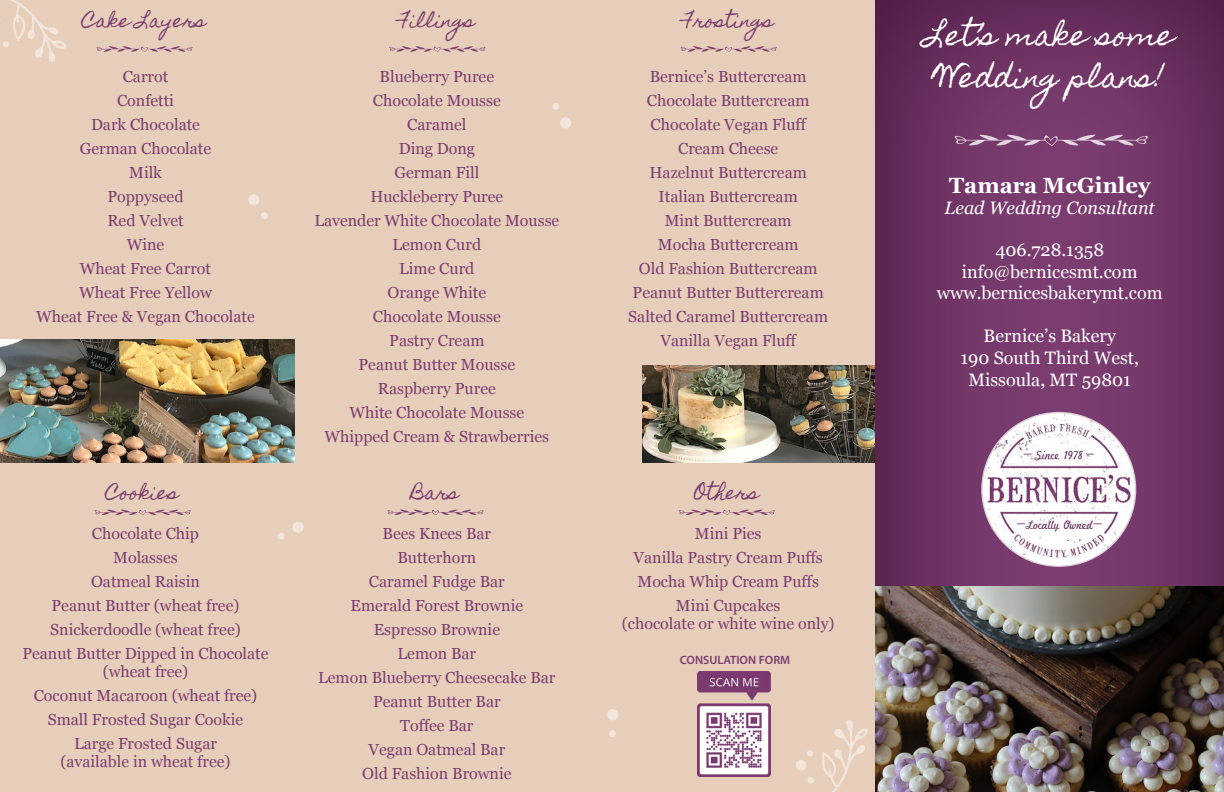
<style>
.page{position:relative;width:1224px;height:792px;background:#fff}
.page>*{position:absolute;margin:0;border:0;box-sizing:border-box;transform-origin:0 0}
.t1{font:28px/42px "Homemade Apple";color:#fff;text-align:center}
.t2{font:700 22px "Georgia";color:#fff}
.t3{font:18px/21.6px "Georgia";color:#fff;text-align:center}
.t4{font:18px "Homemade Apple";color:#7b3d70}
.t5{font:italic 18px "Georgia";color:#fff}
.t6{font:16px/18px "Georgia";color:#7b3d70;text-align:center}
.t7{font:600 12px "Myriad Pro";color:#7b3d70}
</style>
<div class="page">
<div style="left:0;top:0;width:888px;height:792px;background:#e7ceba"></div>
<svg style="left:389px;top:46px;width:97px;height:6px"></svg>
<svg style="left:680px;top:46px;width:97px;height:6px"></svg>
<svg style="left:94px;top:509px;width:97px;height:6px"></svg>
<svg style="left:387px;top:509px;width:97px;height:6px"></svg>
<svg style="left:679px;top:509px;width:96px;height:6px"></svg>
<img style="left:697px;top:671px;width:73px;height:105px">
<img style="left:0;top:340px;width:295px;height:122px">
<img style="left:643px;top:366px;width:225px;height:96px">
<div style="left:868px;top:0;width:356px;height:792px;background:#7b3d70;opacity:.85"></div>
<img style="left:876px;top:586px;width:348px;height:206px">
<svg style="left:954px;top:133px;width:194px;height:13px;background:#926189"></svg>
<img style="left:982px;top:412px;width:154px;height:154px;border-radius:77px">
<svg style="left:552px;top:103px;width:19px;height:26px"></svg>
<svg style="left:278px;top:522px;width:26px;height:18px"></svg>
<svg style="left:607px;top:709px;width:11px;height:28px"></svg>
<svg style="left:248px;top:194px;width:20px;height:25px"></svg>
<svg style="left:0;top:0;width:193px;height:62px"></svg>
<svg style="left:796px;top:696px;width:112px;height:96px"></svg>
<p class="t4" style="left:82px;top:11px;width:125px">Cake Layers</p>
<p class="t6" style="left:123px;top:67px;width:47px">Carrot</p>
<p class="t6" style="left:117px;top:91px;width:59px">Confetti</p>
<p class="t6" style="left:91px;top:115px;width:111px">Dark Chocolate</p>
<p class="t6" style="left:80px;top:139px;width:133px">German Chocolate</p>
<p class="t6" style="left:129px;top:163px;width:34px">Milk</p>
<p class="t6" style="left:107px;top:187px;width:78px">Poppyseed</p>
<p class="t6" style="left:107px;top:211px;width:78px">Red Velvet</p>
<p class="t6" style="left:127px;top:235px;width:39px">Wine</p>
<p class="t6" style="left:80px;top:259px;width:133px">Wheat Free Carrot</p>
<p class="t6" style="left:79px;top:283px;width:134px">Wheat Free Yellow</p>
<p class="t6" style="left:36px;top:307px;width:220px">Wheat Free &amp; Vegan Chocolate</p>
<p class="t4" style="left:399px;top:11px;width:78px">Fillings</p>
<p class="t4" style="left:683px;top:11px;width:92px">Frostings</p>
<p class="t6" style="left:380px;top:67px;width:116px">Blueberry Puree</p>
<p class="t6" style="left:373px;top:91px;width:130px">Chocolate Mousse</p>
<p class="t6" style="left:407px;top:115px;width:61px">Caramel</p>
<p class="t6" style="left:399px;top:139px;width:78px">Ding Dong</p>
<p class="t6" style="left:394px;top:163px;width:86px">German Fill</p>
<p class="t6" style="left:370px;top:187px;width:134px">Huckleberry Puree</p>
<p class="t6" style="left:314px;top:211px;width:246px">Lavender White Chocolate Mousse</p>
<p class="t6" style="left:393px;top:235px;width:90px">Lemon Curd</p>
<p class="t6" style="left:399px;top:259px;width:77px">Lime Curd</p>
<p class="t6" style="left:373px;top:280px;width:130px;line-height:24px">Orange White<br>Chocolate Mousse</p>
<p class="t6" style="left:389px;top:331px;width:97px">Pastry Cream</p>
<p class="t6" style="left:359px;top:355px;width:158px">Peanut Butter Mousse</p>
<p class="t6" style="left:378px;top:379px;width:119px">Raspberry Puree</p>
<p class="t6" style="left:349px;top:403px;width:176px">White Chocolate Mousse</p>
<p class="t6" style="left:325px;top:427px;width:226px">Whipped Cream &amp; Strawberries</p>
<p class="t6" style="left:650px;top:67px;width:158px">Bernice’s Buttercream</p>
<p class="t6" style="left:647px;top:91px;width:164px">Chocolate Buttercream</p>
<p class="t6" style="left:650px;top:115px;width:158px">Chocolate Vegan Fluff</p>
<p class="t6" style="left:678px;top:139px;width:102px">Cream Cheese</p>
<p class="t6" style="left:650px;top:163px;width:159px">Hazelnut Buttercream</p>
<p class="t6" style="left:659px;top:187px;width:141px">Italian Buttercream</p>
<p class="t6" style="left:665px;top:211px;width:129px">Mint Buttercream</p>
<p class="t6" style="left:658px;top:235px;width:142px">Mocha Buttercream</p>
<p class="t6" style="left:639px;top:259px;width:180px">Old Fashion Buttercream</p>
<p class="t6" style="left:633px;top:283px;width:193px">Peanut Butter Buttercream</p>
<p class="t6" style="left:628px;top:307px;width:201px">Salted Caramel Buttercream</p>
<p class="t6" style="left:660px;top:331px;width:138px">Vanilla Vegan Fluff</p>
<p class="t4" style="left:106px;top:482px;width:74px">Cookies</p>
<p class="t4" style="left:411px;top:482px;width:49px">Bars</p>
<p class="t4" style="left:694px;top:482px;width:66px">Others</p>
<p class="t6" style="left:92px;top:524px;width:109px">Chocolate Chip</p>
<p class="t6" style="left:113px;top:548px;width:66px">Molasses</p>
<p class="t6" style="left:91px;top:572px;width:110px">Oatmeal Raisin</p>
<p class="t6" style="left:52px;top:596px;width:189px">Peanut Butter (wheat free)</p>
<p class="t6" style="left:50px;top:620px;width:192px">Snickerdoodle (wheat free)</p>
<p class="t6" style="left:22px;top:644px;width:248px">Peanut Butter Dipped in Chocolate (wheat free)</p>
<p class="t6" style="left:34px;top:686px;width:225px">Coconut Macaroon (wheat free)</p>
<p class="t6" style="left:48px;top:710px;width:197px">Small Frosted Sugar Cookie</p>
<p class="t6" style="left:60px;top:734px;width:172px">Large Frosted Sugar (available in wheat free)</p>
<p class="t6" style="left:383px;top:524px;width:110px">Bees Knees Bar</p>
<p class="t6" style="left:397px;top:548px;width:80px">Butterhorn</p>
<p class="t6" style="left:369px;top:572px;width:137px">Caramel Fudge Bar</p>
<p class="t6" style="left:351px;top:596px;width:174px">Emerald Forest Brownie</p>
<p class="t6" style="left:374px;top:620px;width:128px">Espresso Brownie</p>
<p class="t6" style="left:398px;top:644px;width:80px">Lemon Bar</p>
<p class="t6" style="left:318px;top:668px;width:239px">Lemon Blueberry Cheesecake Bar</p>
<p class="t6" style="left:373px;top:692px;width:129px">Peanut Butter Bar</p>
<p class="t6" style="left:400px;top:716px;width:75px">Toffee Bar</p>
<p class="t6" style="left:368px;top:740px;width:138px">Vegan Oatmeal Bar</p>
<p class="t6" style="left:362px;top:764px;width:151px">Old Fashion Brownie</p>
<p class="t6" style="left:695px;top:524px;width:68px">Mini Pies</p>
<p class="t6" style="left:634px;top:548px;width:191px">Vanilla Pastry Cream Puffs</p>
<p class="t6" style="left:638px;top:572px;width:183px">Mocha Whip Cream Puffs</p>
<p class="t6" style="left:676px;top:596px;width:106px">Mini Cupcakes</p>
<p class="t6" style="left:622px;top:614px;width:214px">(chocolate or white wine only)</p>
<p class="t7" style="left:680px;top:652px;width:112px">CONSULATION FORM</p>
<p class="t1" style="left:925px;top:15px;width:251px">Let’s make some<br>Wedding plans!</p>
<p class="t2" style="left:949px;top:169px;width:203px">Tamara McGinley</p>
<p class="t5" style="left:945px;top:195px;width:212px">Lead Wedding Consultant</p>
<p class="t3" style="left:995px;top:238px;width:110px">406.728.1358</p>
<p class="t3" style="left:962px;top:260px;width:177px">info@bernicesmt.com</p>
<p class="t3" style="left:937px;top:281px;width:227px">www.bernicesbakerymt.com</p>
<p class="t3" style="left:960px;top:325px;width:180px">Bernice’s Bakery<br>190 South Third West,</p>
<p class="t3" style="left:969px;top:368px;width:164px">Missoula, MT 59801</p>
</div>
